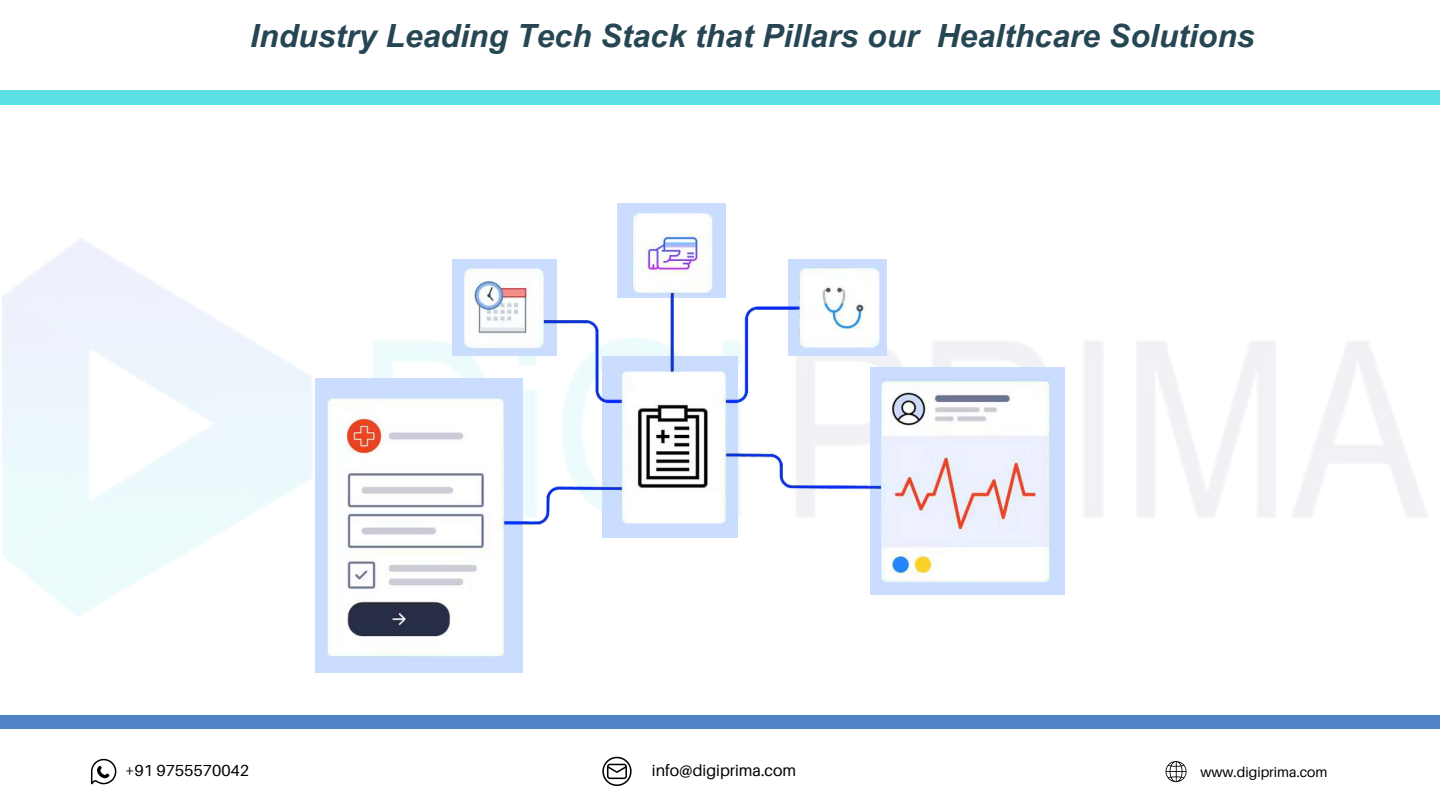
<style>
.page{position:relative;width:1440px;height:810px;background:#fff}
.page>*{position:absolute;margin:0;border:0;box-sizing:border-box;transform-origin:0 0}
.t1{font:italic 700 32px "Arial MT Pro";color:#264653}
.t2{font:16px "Aileron";color:#000}
.t3{font:14px "Aileron";color:#000}
</style>
<div class="page">
<svg style="left:91px;top:759px;width:25px;height:25px"></svg>
<svg style="left:602px;top:757px;width:30px;height:29px"></svg>
<svg style="left:1166px;top:761px;width:21px;height:21px"></svg>
<img style="left:269px;top:203px;width:835px;height:470px">
<div style="left:0;top:90px;width:1440px;height:14px;background:#5ce1e6"></div>
<div style="left:0;top:715px;width:1440px;height:13px;background:#5082c6"></div>
<p class="t1" style="left:250px;top:23px;width:1006px">Industry Leading Tech Stack that Pillars our Healthcare Solutions</p>
<p class="t2" style="left:125px;top:760px;width:126px">+91 9755570042</p>
<p class="t2" style="left:652px;top:760px;width:146px">info@digiprima.com</p>
<p class="t3" style="left:1201px;top:763px;width:128px">www.digiprima.com</p>
</div>
